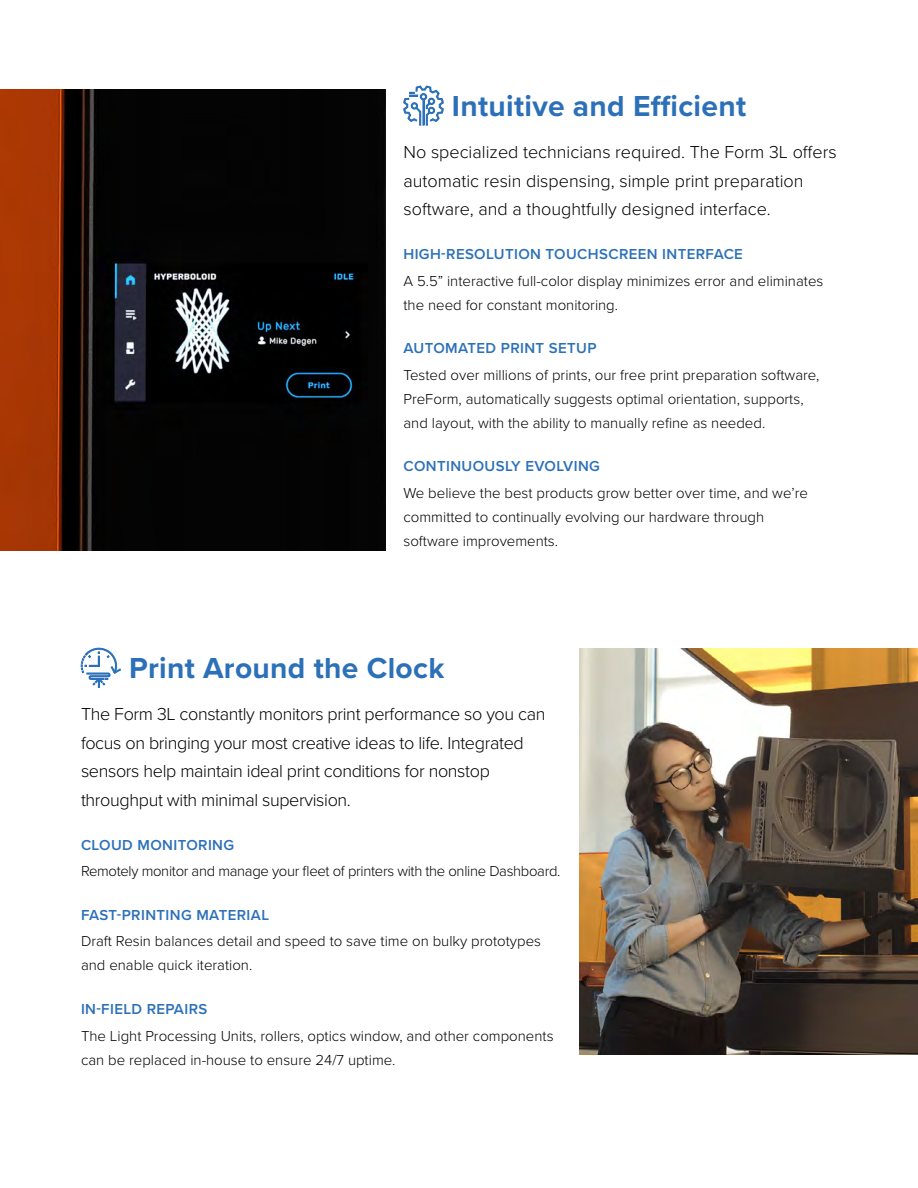
<style>
.page{position:relative;width:918px;height:1188px;background:#fff}
.page>*{position:absolute;margin:0;border:0;box-sizing:border-box;transform-origin:0 0}
.t1{font:700 30px "Proxima Nova";letter-spacing:.01em;color:#2b70b8}
.t2{font:300 18px/28.5px "Proxima Nova";letter-spacing:-.02em;color:#000}
.t3{font:300 18px/28.5px "Proxima Nova";color:#000}
.t4{font:300 15px/24px "Proxima Nova";color:#000}
.t5{font:600 15px "Proxima Nova";letter-spacing:.025em;color:#2b70b8}
.t6{font:300 15px "Proxima Nova";letter-spacing:-.02em;color:#000}
</style>
<div class="page">
<svg style="left:403px;top:86px;width:41px;height:40px"></svg>
<svg style="left:81px;top:648px;width:40px;height:39px"></svg>
<img style="left:0;top:90px;width:386px;height:461px">
<img style="left:580px;top:648px;width:338px;height:407px">
<h1 class="t1" style="left:452px;top:84px;width:296px">Intuitive and Efficient</h1>
<p class="t3" style="left:404px;top:137px;width:435px">No specialized technicians required. The Form 3L offers automatic resin dispensing, simple print preparation software, and a thoughtfully designed interface.</p>
<p class="t5" style="left:404px;top:243px;width:341px">HIGH-RESOLUTION TOUCHSCREEN INTERFACE</p>
<p class="t4" style="left:404px;top:268px;width:421px">A 5.5” interactive full-color display minimizes error and eliminates the need for constant monitoring.</p>
<p class="t5" style="left:404px;top:337px;width:195px">AUTOMATED PRINT SETUP</p>
<p class="t4" style="left:404px;top:362px;width:418px">Tested over millions of prints, our free print preparation software,<br>PreForm, automatically suggests optimal orientation, supports, and layout, with the ability to manually refine as needed.</p>
<p class="t5" style="left:404px;top:455px;width:198px">CONTINUOUSLY EVOLVING</p>
<p class="t4" style="left:404px;top:480px;width:406px">We believe the best products grow better over time, and we’re committed to continually evolving our hardware through software improvements.</p>
<h1 class="t1" style="left:129px;top:646px;width:317px">Print Around the Clock</h1>
<p class="t2" style="left:81px;top:699px;width:466px">The Form 3L constantly monitors print performance so you can focus on bringing your most creative ideas to life. Integrated sensors help maintain ideal print conditions for nonstop throughput with minimal supervision.</p>
<p class="t5" style="left:81px;top:833px;width:155px">CLOUD MONITORING</p>
<p class="t6" style="left:81px;top:860px;width:481px">Remotely monitor and manage your fleet of printers with the online Dashboard.</p>
<p class="t5" style="left:81px;top:904px;width:190px">FAST-PRINTING MATERIAL</p>
<p class="t4" style="left:81px;top:929px;width:462px">Draft Resin balances detail and speed to save time on bulky prototypes and enable quick iteration.</p>
<p class="t5" style="left:81px;top:998px;width:128px">IN-FIELD REPAIRS</p>
<p class="t4" style="left:81px;top:1023px;width:474px">The Light Processing Units, rollers, optics window, and other components can be replaced in-house to ensure 24/7 uptime.</p>
</div>
